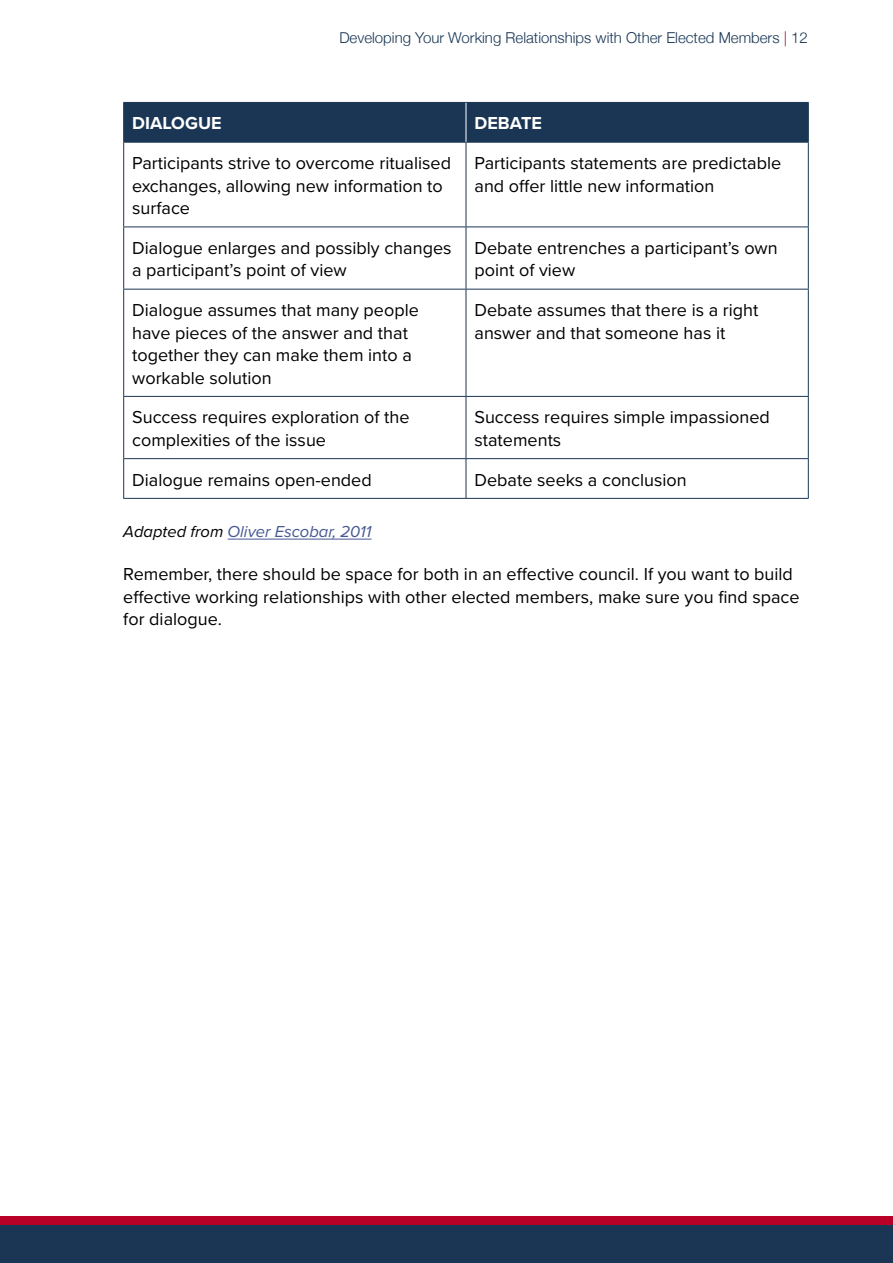
<style>
.page{position:relative;width:893px;height:1263px;background:#fff}
.page>*{position:absolute;margin:0;border:0;box-sizing:border-box;transform-origin:0 0}
.body_text{font:18px/22.5px "Proxima Nova";color:#000}
.body_text-2{font:700 18px "Proxima Nova";color:#fff}
.body_text-3{font:italic 16.5px "Proxima Nova";color:#465792}
.t1{font:300 15px "Helvetica Neue";color:#1a3654}
.s1{color:#b90027}
.s2{color:#000}
</style>
<div class="page">
<div style="left:0;top:1225px;width:893px;height:38px;background:#1a3654"></div>
<div style="left:0;top:1216px;width:893px;height:9px;background:#b90027"></div>
<hr style="left:228px;top:539px;width:143px;height:1px;background:#465792">
<div style="left:124px;top:103px;width:684px;height:39px;background:#1a3654"></div>
<hr style="left:123px;top:102px;width:343px;height:1px;background:#1a3654">
<hr style="left:123px;top:103px;width:1px;height:39px;background:#1a3654">
<hr style="left:466px;top:102px;width:343px;height:1px;background:#1a3654">
<hr style="left:808px;top:103px;width:1px;height:39px;background:#1a3654">
<hr style="left:123px;top:142px;width:343px;height:1px;background:#1a3654">
<hr style="left:123px;top:143px;width:1px;height:84px;background:#1a3654">
<hr style="left:466px;top:142px;width:343px;height:1px;background:#1a3654">
<hr style="left:466px;top:143px;width:1px;height:84px;background:#1a3654">
<hr style="left:808px;top:143px;width:1px;height:84px;background:#1a3654">
<hr style="left:123px;top:227px;width:343px;height:1px;background:#1a3654">
<hr style="left:123px;top:227px;width:1px;height:62px;background:#1a3654">
<hr style="left:466px;top:227px;width:343px;height:1px;background:#1a3654">
<hr style="left:466px;top:227px;width:1px;height:62px;background:#1a3654">
<hr style="left:808px;top:227px;width:1px;height:62px;background:#1a3654">
<hr style="left:123px;top:289px;width:343px;height:1px;background:#1a3654">
<hr style="left:123px;top:289px;width:1px;height:107px;background:#1a3654">
<hr style="left:466px;top:289px;width:343px;height:1px;background:#1a3654">
<hr style="left:466px;top:289px;width:1px;height:107px;background:#1a3654">
<hr style="left:808px;top:289px;width:1px;height:107px;background:#1a3654">
<hr style="left:123px;top:396px;width:343px;height:1px;background:#1a3654">
<hr style="left:123px;top:397px;width:1px;height:61px;background:#1a3654">
<hr style="left:466px;top:396px;width:343px;height:1px;background:#1a3654">
<hr style="left:466px;top:397px;width:1px;height:61px;background:#1a3654">
<hr style="left:808px;top:397px;width:1px;height:61px;background:#1a3654">
<hr style="left:123px;top:458px;width:343px;height:1px;background:#1a3654">
<hr style="left:123px;top:459px;width:1px;height:39px;background:#1a3654">
<hr style="left:466px;top:458px;width:343px;height:1px;background:#1a3654">
<hr style="left:466px;top:459px;width:1px;height:39px;background:#1a3654">
<hr style="left:808px;top:459px;width:1px;height:39px;background:#1a3654">
<hr style="left:123px;top:498px;width:343px;height:1px;background:#1a3654">
<hr style="left:466px;top:498px;width:343px;height:1px;background:#1a3654">
<hr style="left:466px;top:103px;width:1px;height:39px;background:#fff">
<p class="t1" style="left:339px;top:26px;width:470px">Developing Your Working Relationships with Other Elected Members <span class="s1">|</span> 12</p>
<p class="body_text-2" style="left:132px;top:110px;width:91px">DIALOGUE</p>
<p class="body_text-2" style="left:474px;top:110px;width:69px">DEBATE</p>
<p class="body_text" style="left:132px;top:151px;width:320px">Participants strive to overcome ritualised exchanges, allowing new information to surface</p>
<p class="body_text" style="left:474px;top:151px;width:308px">Participants statements are predictable and offer little new information</p>
<p class="body_text" style="left:132px;top:236px;width:321px">Dialogue enlarges and possibly changes a participant’s point of view</p>
<p class="body_text" style="left:474px;top:236px;width:305px">Debate entrenches a participant’s own point of view</p>
<p class="body_text" style="left:132px;top:298px;width:288px">Dialogue assumes that many people have pieces of the answer and that together they can make them into a workable solution</p>
<p class="body_text" style="left:474px;top:298px;width:285px">Debate assumes that there is a right answer and that someone has it</p>
<p class="body_text" style="left:132px;top:405px;width:279px">Success requires exploration of the complexities of the issue</p>
<p class="body_text" style="left:474px;top:405px;width:297px">Success requires simple impassioned statements</p>
<p class="body_text" style="left:132px;top:468px;width:241px">Dialogue remains open-ended</p>
<p class="body_text" style="left:474px;top:468px;width:214px">Debate seeks a conclusion</p>
<p class="body_text-3" style="left:123px;top:519px;width:250px"><span class="s2">Adapted from</span> Oliver Escobar, 2011</p>
<p class="body_text" style="left:123px;top:562px;width:678px">Remember, there should be space for both in an effective council. If you want to build effective working relationships with other elected members, make sure you find space for dialogue.</p>
</div>
